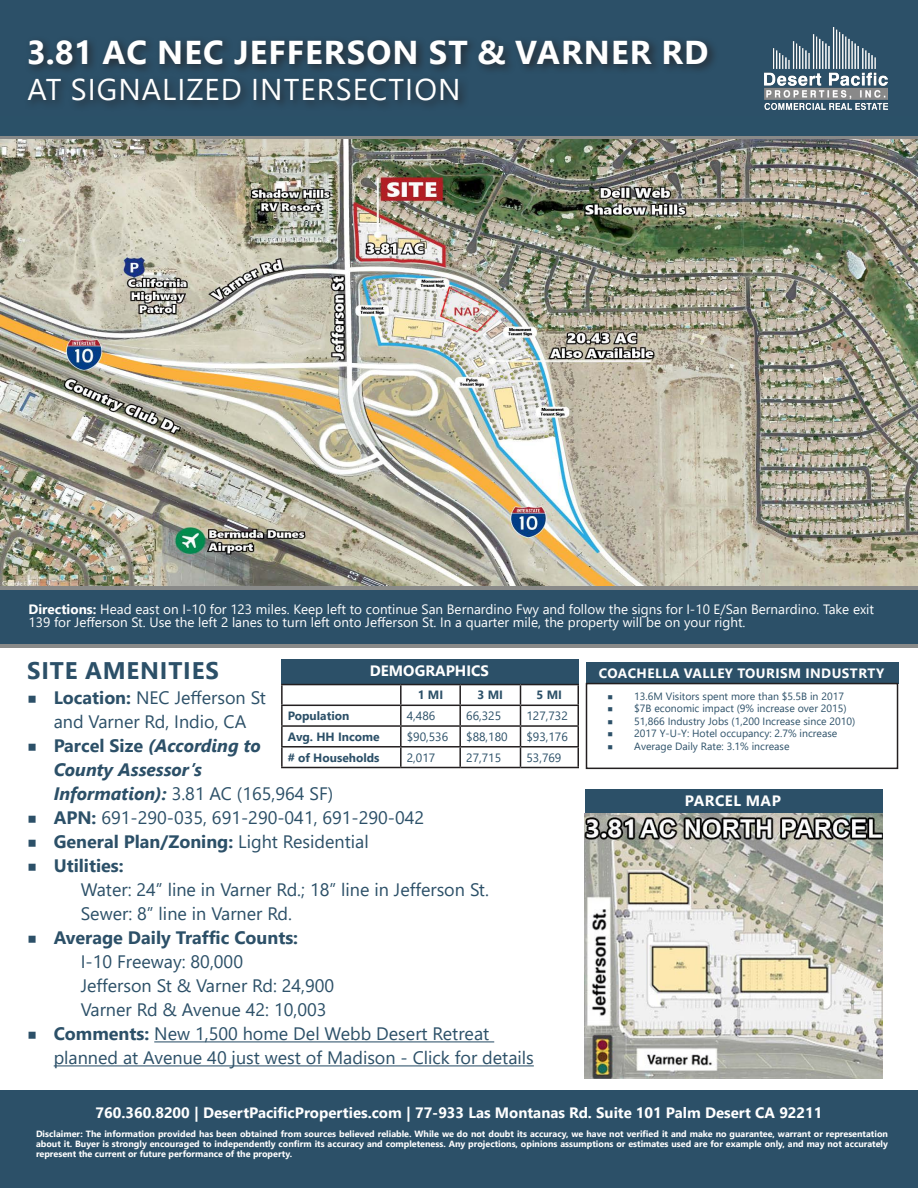
<style>
.page{position:relative;width:918px;height:1188px;background:#fff}
.page>*{position:absolute;margin:0;border:0;box-sizing:border-box;transform-origin:0 0}
.t1{font:700 33px "Segoe UI";letter-spacing:.035em;color:#fff}
.t2{font:30px "Segoe UI";letter-spacing:.035em;color:#fff}
.t3{font:700 24px "Segoe UI";letter-spacing:.035em;color:#2c5068}
.t4{font:18px/24px "Segoe UI";color:#2c5068}
.t5{font:italic 700 18px/24px "Segoe UI";color:#2c5068}
.t6{font:700 18px "Segoe UI";color:#2c5068}
.t7{font:700 15px "Segoe UI";color:#fff}
.t8{font:700 15px "Segoe UI";letter-spacing:.035em;color:#fff}
.t9{font:13.5px/13.5px "Segoe UI";color:#fff}
.t10{font:700 13.5px "Segoe UI";letter-spacing:.035em;color:#fff}
.t11{font:12px "Segoe UI";color:#2c5068}
.t12{font:700 12px "Segoe UI";color:#2c5068}
.t13{font:10.5px "Segoe UI";color:#2c5068}
.t14{font:700 9px/9.8px "Segoe UI";color:#fff;text-align:justify}
.s1{font-weight:700}
.s2{font-family:"Montserrat"}
.s3{font-family:"Montserrat";font-weight:400;font-style:normal}
.s4{font-style:normal}
.s5{font-weight:400;font-style:normal}
.s6{font-family:"Montserrat";font-weight:400}
.s7{font-weight:400}
</style>
<div class="page">
<img style="left:0;top:139px;width:918px;height:447px">
<div style="left:0;top:0;width:918px;height:138px;background:#2b5168"></div>
<div style="left:0;top:590px;width:918px;height:54px;background:#2c5068"></div>
<hr style="left:154px;top:1041px;width:340px;height:1px;background:#2c5068">
<hr style="left:54px;top:1065px;width:480px;height:1px;background:#2c5068">
<img style="left:765px;top:27px;width:122px;height:82px">
<div style="left:24px;top:35px;width:695px;height:77px;background:#231f20;opacity:.75"></div>
<hr style="left:0;top:586px;width:918px;height:4px;background:#898a89">
<hr style="left:0;top:136px;width:918px;height:3px;background:#898a89">
<hr style="left:0;top:644px;width:918px;height:3px;background:#898a89">
<div style="left:586px;top:662px;width:312px;height:22px;background:#2c5068"></div>
<div style="left:586px;top:683px;width:312px;height:86px;border:2px solid #231f20"></div>
<div style="left:281px;top:659px;width:298px;height:25px;background:#2c5068"></div>
<hr style="left:281px;top:684px;width:120px;height:1px;background:#231f20">
<hr style="left:281px;top:685px;width:2px;height:20px;background:#231f20">
<hr style="left:401px;top:684px;width:59px;height:1px;background:#231f20">
<hr style="left:400px;top:685px;width:2px;height:20px;background:#231f20">
<hr style="left:460px;top:684px;width:60px;height:1px;background:#231f20">
<hr style="left:459px;top:685px;width:2px;height:20px;background:#231f20">
<hr style="left:520px;top:684px;width:59px;height:1px;background:#231f20">
<hr style="left:281px;top:705px;width:120px;height:1px;background:#231f20">
<hr style="left:401px;top:705px;width:59px;height:1px;background:#231f20">
<hr style="left:460px;top:705px;width:60px;height:1px;background:#231f20">
<hr style="left:520px;top:705px;width:59px;height:1px;background:#231f20">
<hr style="left:281px;top:725px;width:120px;height:2px;background:#231f20">
<hr style="left:401px;top:725px;width:59px;height:2px;background:#231f20">
<hr style="left:460px;top:725px;width:60px;height:2px;background:#231f20">
<hr style="left:520px;top:725px;width:59px;height:2px;background:#231f20">
<hr style="left:281px;top:746px;width:120px;height:2px;background:#231f20">
<svg style="left:281px;top:706px;width:2px;height:61px"></svg>
<hr style="left:401px;top:746px;width:59px;height:2px;background:#231f20">
<svg style="left:400px;top:706px;width:2px;height:61px"></svg>
<hr style="left:460px;top:746px;width:60px;height:2px;background:#231f20">
<svg style="left:459px;top:706px;width:2px;height:61px"></svg>
<hr style="left:520px;top:746px;width:59px;height:2px;background:#231f20">
<svg style="left:520px;top:685px;width:1px;height:82px"></svg>
<svg style="left:578px;top:685px;width:1px;height:82px"></svg>
<hr style="left:281px;top:767px;width:120px;height:1px;background:#231f20">
<hr style="left:401px;top:767px;width:59px;height:1px;background:#231f20">
<hr style="left:460px;top:767px;width:60px;height:1px;background:#231f20">
<hr style="left:520px;top:767px;width:59px;height:1px;background:#231f20">
<div style="left:585px;top:789px;width:298px;height:25px;background:#2c5068"></div>
<img style="left:585px;top:814px;width:298px;height:264px">
<div style="left:0;top:1090px;width:918px;height:98px;background:#2c5068"></div>
<p class="t1" style="left:27px;top:21px;width:683px">3.81 AC NEC JEFFERSON ST &amp; VARNER RD</p>
<p class="t2" style="left:28px;top:61px;width:434px">AT SIGNALIZED INTERSECTION</p>
<p class="t9" style="left:28px;top:601px;width:847px"><span class="s1">Directions:</span> Head east on I-10 for 123 miles. Keep left to continue San Bernardino Fwy and follow the signs for I-10 E/San Bernardino. Take exit<br>139 for Jefferson St. Use the left 2 lanes to turn left onto Jefferson St. In a quarter mile, the property will be on your right.</p>
<p class="t3" style="left:27px;top:648px;width:193px">SITE AMENITIES</p>
<p class="t7" style="left:370px;top:657px;width:120px">DEMOGRAPHICS</p>
<p class="t12" style="left:418px;top:684px;width:27px">1 MI</p>
<p class="t12" style="left:478px;top:684px;width:27px">3 MI</p>
<p class="t12" style="left:537px;top:684px;width:27px">5 MI</p>
<p class="t4" style="left:27px;top:684px;width:241px;text-align:center"><span class="s2">■</span> <span class="s1">Location:</span> NEC Jefferson St and Varner Rd, Indio, CA</p>
<p class="t5" style="left:54px;top:731px;width:281px;text-indent:-27px"><span class="s3">■</span> <span class="s4">Parcel Size</span> (According to<br>County Assessor’s<br>Information): <span class="s5">3.81 AC (165,964 SF)</span></p>
<p class="t4" style="left:27px;top:804px;width:399px"><span class="s2">■</span> <span class="s1">APN:</span> 691-290-035, 691-290-041, 691-290-042</p>
<p class="t6" style="left:27px;top:825px;width:344px"><span class="s6">■</span> General Plan/Zoning: <span class="s7">Light Residential</span></p>
<p class="t4" style="left:81px;top:852px;width:410px;text-indent:-54px"><span class="s2">■</span> <span class="s1">Utilities:<br></span>Water: 24” line in Varner Rd.; 18” line in Jefferson St.</p>
<p class="t4" style="left:81px;top:900px;width:213px">Sewer: 8” line in Varner Rd.</p>
<p class="t4" style="left:81px;top:924px;width:255px;text-indent:-54px"><span class="s2">■</span> <span class="s1">Average Daily Traffic Counts:<br></span>I-10 Freeway: 80,000<br>Jefferson St &amp; Varner Rd: 24,900<br>Varner Rd &amp; Avenue 42: 10,003</p>
<p class="t4" style="left:54px;top:1020px;width:482px;text-indent:-27px"><span class="s2">■</span> <span class="s1">Comments:</span> New 1,500 home Del Webb Desert Retreat planned at Avenue 40 just west of Madison - Click for details</p>
<p class="t12" style="left:288px;top:704px;width:63px">Population</p>
<p class="t11" style="left:407px;top:704px;width:30px">4,486</p>
<p class="t11" style="left:466px;top:704px;width:36px">66,325</p>
<p class="t11" style="left:526px;top:704px;width:43px">127,732</p>
<p class="t12" style="left:288px;top:725px;width:93px">Avg. HH Income</p>
<p class="t11" style="left:407px;top:725px;width:43px">$90,536</p>
<p class="t11" style="left:466px;top:725px;width:43px">$88,180</p>
<p class="t11" style="left:526px;top:725px;width:43px">$93,176</p>
<p class="t12" style="left:288px;top:746px;width:93px"># of Households</p>
<p class="t11" style="left:407px;top:746px;width:30px">2,017</p>
<p class="t11" style="left:466px;top:746px;width:36px">27,715</p>
<p class="t11" style="left:526px;top:746px;width:36px">53,769</p>
<p class="t10" style="left:599px;top:661px;width:287px">COACHELLA VALLEY TOURISM INDUSTRTY</p>
<p class="t13" style="left:607px;top:686px;width:238px"><span class="s2">■</span> 13.6M Visitors spent more than $5.5B in 2017</p>
<p class="t13" style="left:607px;top:699px;width:241px"><span class="s2">■</span> $7B economic impact (9% increase over 2015)</p>
<p class="t13" style="left:607px;top:711px;width:250px"><span class="s2">■</span> 51,866 Industry Jobs (1,200 Increase since 2010)</p>
<p class="t13" style="left:607px;top:724px;width:232px"><span class="s2">■</span> 2017 Y-U-Y: Hotel occupancy: 2.7% increase</p>
<p class="t13" style="left:607px;top:736px;width:184px"><span class="s2">■</span> Average Daily Rate: 3.1% increase</p>
<p class="t8" style="left:685px;top:787px;width:97px">PARCEL MAP</p>
<p class="t7" style="left:96px;top:1099px;width:728px">760.360.8200 | DesertPacificProperties.com | 77-933 Las Montanas Rd. Suite 101 Palm Desert CA 92211</p>
<p class="t14" style="left:36px;top:1129px;width:853px">Disclaimer: The information provided has been obtained from sources believed reliable. While we do not doubt its accuracy, we have not verified it and make no guarantee, warrant or representation about it. Buyer is strongly encouraged to independently confirm its accuracy and completeness. Any projections, opinions assumptions or estimates used are for example only, and may not accurately represent the current or future performance of the property.</p>
</div>
